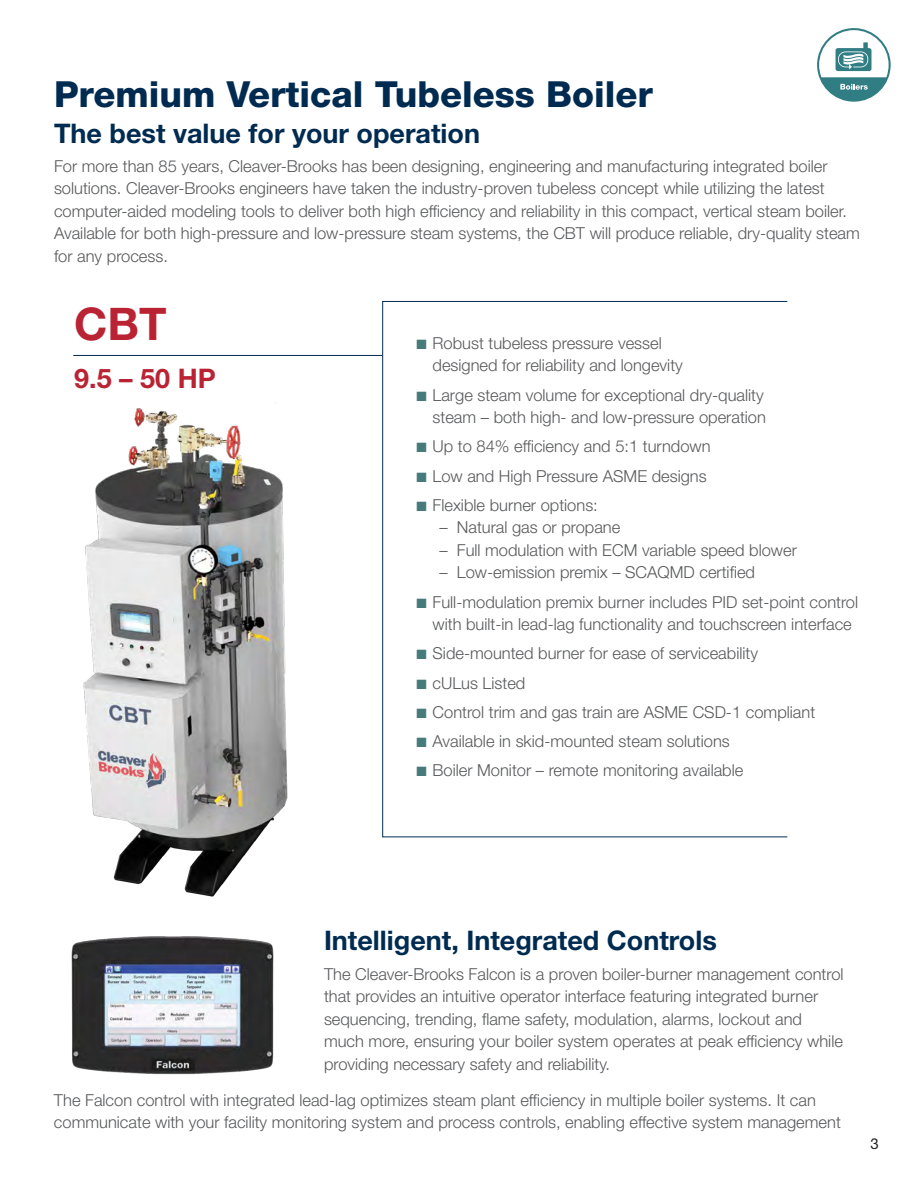
<style>
.page{position:relative;width:918px;height:1188px;background:#fff}
.page>*{position:absolute;margin:0;border:0;box-sizing:border-box;transform-origin:0 0}
.CB_-_Section_Header{font:700 45px "Helvetica Neue LT Std";color:#ba2334}
.CB_-_Page_Head{font:800 36px "Helvetica Neue LT Std";color:#002b51}
.CB_-_Section_Sub-Hea{font:700 27px "Helvetica Neue LT Std";color:#002b51}
.CB_-_Section_Sub-Hea-2{font:700 27px "Helvetica Neue LT Std";color:#ba2334}
.CB_-_Base_Paragraph{font:300 16.5px/22.5px "Helvetica Neue LT Std";color:#58595b}
.CB_-_Simple_Bullet{font:300 16.5px "Helvetica Neue LT Std";color:#58595b}
.t1{font:15px "Helvetica Neue LT Std";color:#231f20}
.s1{color:#477a7b}
</style>
<div class="page">
<svg style="left:817px;top:28px;width:74px;height:74px"></svg>
<hr style="left:73px;top:355px;width:309px;height:1px;background:#002b51">
<img style="left:83px;top:384px;width:307px;height:513px">
<img style="left:71px;top:936px;width:203px;height:139px">
<p class="CB_-_Page_Head" style="left:54px;top:72px;width:600px">Premium Vertical Tubeless Boiler</p>
<p class="CB_-_Section_Sub-Hea" style="left:54px;top:116px;width:428px">The best value for your operation</p>
<p class="CB_-_Base_Paragraph" style="left:54px;top:154px;width:807px">For more than 85 years, Cleaver-Brooks has been designing, engineering and manufacturing integrated boiler solutions. Cleaver-Brooks engineers have taken the industry-proven tubeless concept while utilizing the latest computer-aided modeling tools to deliver both high efficiency and reliability in this compact, vertical steam boiler.<br>Available for both high-pressure and low-pressure steam systems, the CBT will produce reliable, dry-quality steam for any process.</p>
<p class="CB_-_Section_Header" style="left:74px;top:297px;width:94px">CBT</p>
<p class="CB_-_Section_Sub-Hea-2" style="left:74px;top:362px;width:143px">9.5 – 50 HP</p>
<p class="CB_-_Base_Paragraph" style="left:433px;top:331px;width:252px;text-indent:-16px"><span class="s1">■</span> Robust tubeless pressure vessel designed for reliability and longevity</p>
<p class="CB_-_Base_Paragraph" style="left:416px;top:383px;width:351px;text-align:right"><span class="s1">■</span> Large steam volume for exceptional dry-quality steam – both high- and low-pressure operation</p>
<p class="CB_-_Base_Paragraph" style="left:416px;top:435px;width:296px"><span class="s1">■</span> Up to 84% efficiency and 5:1 turndown</p>
<p class="CB_-_Base_Paragraph" style="left:416px;top:464px;width:292px"><span class="s1">■</span> Low and High Pressure ASME designs</p>
<p class="CB_-_Base_Paragraph" style="left:416px;top:493px;width:183px"><span class="s1">■</span> Flexible burner options:</p>
<p class="CB_-_Simple_Bullet" style="left:439px;top:517px;width:182px">– Natural gas or propane</p>
<p class="CB_-_Simple_Bullet" style="left:439px;top:540px;width:359px">– Full modulation with ECM variable speed blower</p>
<p class="CB_-_Simple_Bullet" style="left:439px;top:562px;width:317px">– Low-emission premix – SCAQMD certified</p>
<p class="CB_-_Base_Paragraph" style="left:416px;top:590px;width:443px;text-align:center"><span class="s1">■</span> Full-modulation premix burner includes PID set-point control with built-in lead-lag functionality and touchscreen interface</p>
<p class="CB_-_Base_Paragraph" style="left:416px;top:642px;width:343px"><span class="s1">■</span> Side-mounted burner for ease of serviceability</p>
<p class="CB_-_Base_Paragraph" style="left:416px;top:671px;width:111px"><span class="s1">■</span> cULus Listed</p>
<p class="CB_-_Base_Paragraph" style="left:416px;top:700px;width:400px"><span class="s1">■</span> Control trim and gas train are ASME CSD-1 compliant</p>
<p class="CB_-_Base_Paragraph" style="left:416px;top:730px;width:315px"><span class="s1">■</span> Available in skid-mounted steam solutions</p>
<p class="CB_-_Base_Paragraph" style="left:416px;top:759px;width:329px"><span class="s1">■</span> Boiler Monitor – remote monitoring available</p>
<p class="CB_-_Section_Sub-Hea" style="left:324px;top:924px;width:394px">Intelligent, Integrated Controls</p>
<p class="CB_-_Base_Paragraph" style="left:324px;top:962px;width:521px">The Cleaver-Brooks Falcon is a proven boiler-burner management control that provides an intuitive operator interface featuring integrated burner sequencing, trending, flame safety, modulation, alarms, lockout and much more, ensuring your boiler system operates at peak efficiency while providing necessary safety and reliability.</p>
<p class="CB_-_Base_Paragraph" style="left:54px;top:1088px;width:788px">The Falcon control with integrated lead-lag optimizes steam plant efficiency in multiple boiler systems. It can communicate with your facility monitoring system and process controls, enabling effective system management</p>
<p class="t1" style="left:871px;top:1135px;width:10px">3</p>
</div>
